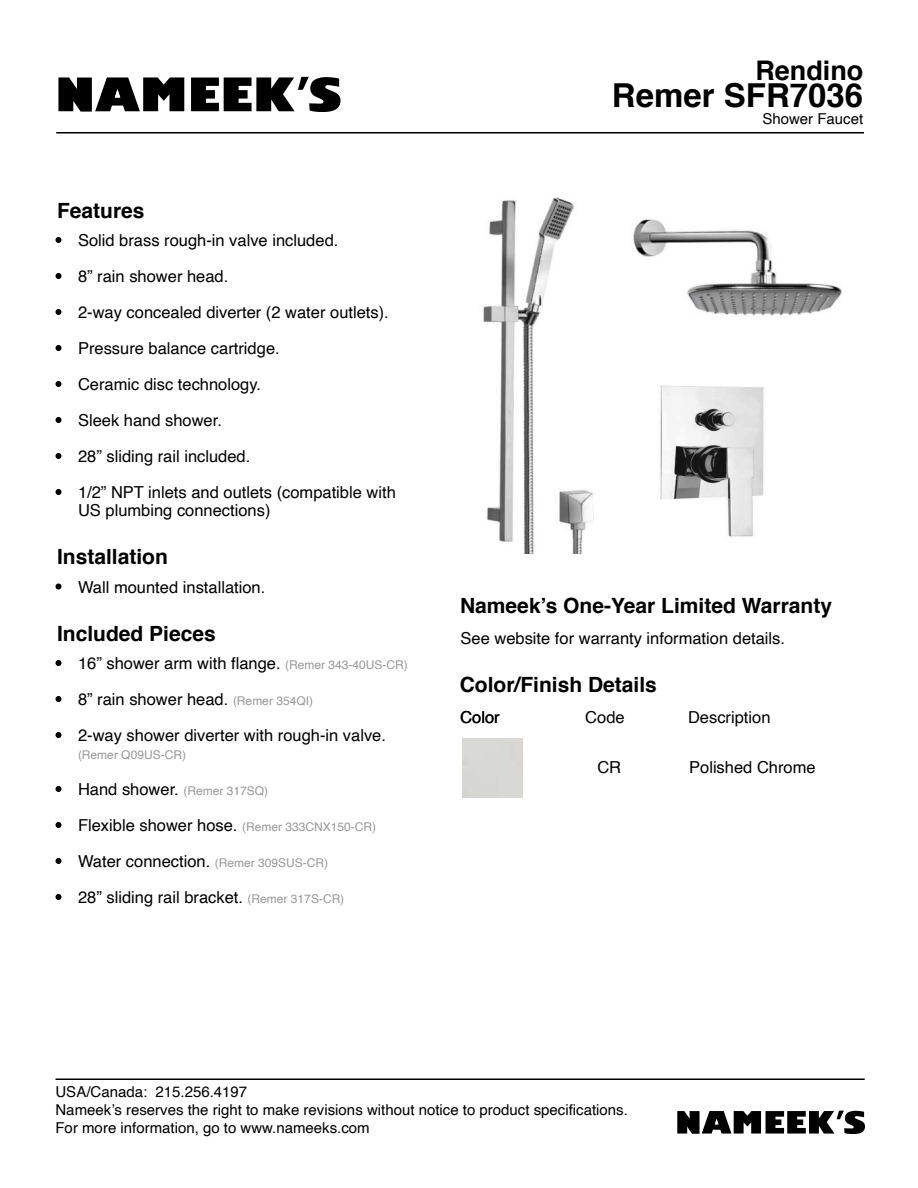
<style>
.page{position:relative;width:918px;height:1188px;background:#fff}
.page>*{position:absolute;margin:0;border:0;box-sizing:border-box;transform-origin:0 0}
.t1{font:700 33px "Helvetica";color:#000}
.t2{font:700 27px "Helvetica";color:#000}
.t3{font:700 21px "Helvetica";color:#000}
.t4{font:16.5px/36px "Helvetica";color:#000}
.t5{font:15px/18px "Helvetica";color:#000}
.t6{font:12px "Helvetica";color:#989898}
.s1{font-size:12px;color:#989898}
.s2{font-size:16.5px;color:#000}
</style>
<div class="page">
<hr style="left:56px;top:1078px;width:809px;height:2px;background:#000">
<svg style="left:56px;top:237px;width:6px;height:6px"></svg>
<svg style="left:56px;top:273px;width:6px;height:6px"></svg>
<svg style="left:56px;top:309px;width:6px;height:6px"></svg>
<svg style="left:56px;top:345px;width:6px;height:6px"></svg>
<svg style="left:56px;top:381px;width:6px;height:6px"></svg>
<svg style="left:56px;top:417px;width:6px;height:6px"></svg>
<svg style="left:56px;top:453px;width:6px;height:6px"></svg>
<svg style="left:56px;top:489px;width:6px;height:6px"></svg>
<svg style="left:56px;top:660px;width:6px;height:6px"></svg>
<svg style="left:56px;top:696px;width:6px;height:6px"></svg>
<svg style="left:56px;top:732px;width:6px;height:6px"></svg>
<svg style="left:56px;top:786px;width:6px;height:6px"></svg>
<svg style="left:56px;top:822px;width:6px;height:6px"></svg>
<svg style="left:56px;top:858px;width:6px;height:6px"></svg>
<svg style="left:56px;top:894px;width:6px;height:6px"></svg>
<svg style="left:56px;top:584px;width:6px;height:6px"></svg>
<svg style="left:58px;top:77px;width:283px;height:35px"></svg>
<hr style="left:56px;top:132px;width:808px;height:2px;background:#000">
<svg style="left:677px;top:1111px;width:188px;height:23px"></svg>
<img style="left:483px;top:196px;width:359px;height:358px">
<img style="left:656px;top:384px;width:111px;height:155px">
<h2 class="t2" style="left:755px;top:49px;width:109px">Rendino</h2>
<h1 class="t1" style="left:612px;top:69px;width:253px">Remer SFR7036</h1>
<p class="t3" style="left:57px;top:193px;width:89px">Features</p>
<p class="t4" style="left:78px;top:223px;width:319px">Solid brass rough-in valve included.<br>8” rain shower head.<br>2-way concealed diverter (2 water outlets).<br>Pressure balance cartridge.<br>Ceramic disc technology.<br>Sleek hand shower.<br>28” sliding rail included.<br>1/2” NPT inlets and outlets (compatible with</p>
<p class="t4" style="left:78px;top:493px;width:194px">US plumbing connections)</p>
<p class="t3" style="left:57px;top:540px;width:112px">Installation</p>
<p class="t4" style="left:78px;top:569px;width:189px">Wall mounted installation.</p>
<p class="t3" style="left:57px;top:616px;width:160px">Included Pieces</p>
<p class="t4" style="left:78px;top:646px;width:331px">16” shower arm with flange. <span class="s1">(Remer 343-40US-CR)<br></span>8” rain shower head. <span class="s1">(Remer 354QI)<br></span>2-way shower diverter with rough-in valve.</p>
<p class="t6" style="left:78px;top:746px;width:109px">(Remer Q09US-CR)</p>
<p class="t6" style="left:78px;top:782px;width:192px"><span class="s2">Hand shower.</span> (Remer 317SQ)</p>
<p class="t4" style="left:78px;top:808px;width:300px">Flexible shower hose. <span class="s1">(Remer 333CNX150-CR)<br></span>Water connection. <span class="s1">(Remer 309SUS-CR)<br></span>28” sliding rail bracket. <span class="s1">(Remer 317S-CR)</span></p>
<p class="t5" style="left:762px;top:110px;width:102px">Shower Faucet</p>
<p class="t3" style="left:460px;top:589px;width:373px">Nameek’s One-Year Limited Warranty</p>
<p class="t4" style="left:460px;top:621px;width:326px">See website for warranty information details.</p>
<p class="t3" style="left:460px;top:668px;width:199px">Color/Finish Details</p>
<p class="t4" style="left:460px;top:699px;width:41px">Color</p>
<p class="t4" style="left:688px;top:699px;width:84px">Description</p>
<p class="t4" style="left:585px;top:700px;width:41px">Code</p>
<p class="t4" style="left:597px;top:750px;width:25px">CR</p>
<p class="t4" style="left:689px;top:750px;width:128px">Polished Chrome</p>
<p class="t5" style="left:56px;top:1083px;width:574px">USA/Canada: 215.256.4197<br>Nameek’s reserves the right to make revisions without notice to product specifications.<br>For more information, go to www.nameeks.com</p>
</div>
